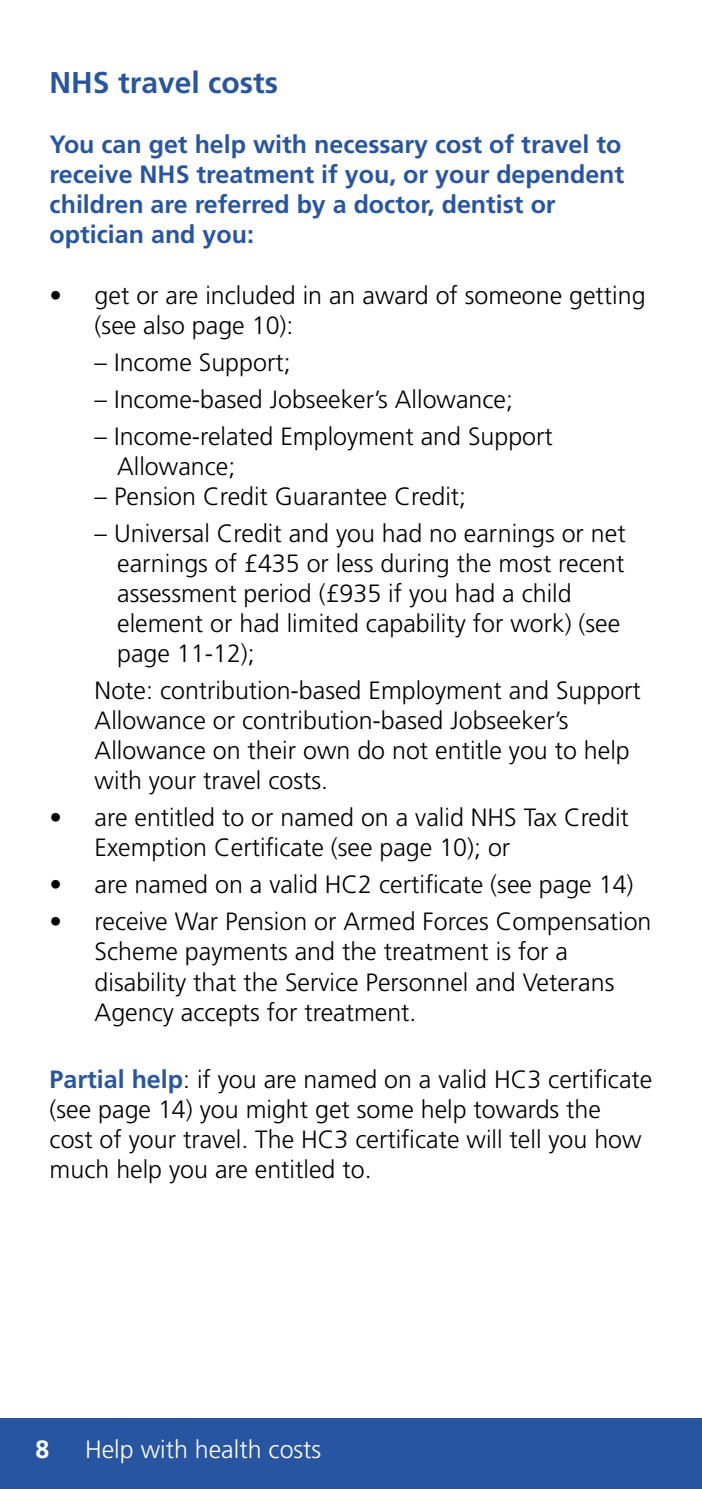
<style>
.page{position:relative;width:702px;height:1489px;background:#fff}
.page>*{position:absolute;margin:0;border:0;box-sizing:border-box;transform-origin:0 0}
.t1{font:700 30px "Frutiger LT Std";color:#2855a2}
.t2{font:300 25px/30px "Frutiger LT Std";color:#000}
.t3{font:700 25px/30px "Frutiger LT Std";color:#2855a2}
.t4{font:300 25px "Frutiger LT Std";color:#fff}
.t5{font:700 25px "Frutiger LT Std";color:#fff}
.s1{font-weight:700;color:#2855a2}
</style>
<div class="page">
<div style="left:0;top:1417px;width:702px;height:71px;background:#2855a2"></div>
<p class="t1" style="left:50px;top:65px;width:230px">NHS travel costs</p>
<p class="t3" style="left:50px;top:130px;width:576px">You can get help with necessary cost of travel to receive NHS treatment if you, or your dependent children are referred by a doctor, dentist or optician and you:</p>
<p class="t2" style="left:95px;top:280px;width:552px;text-indent:-45px">• get or are included in an award of someone getting (see also page 10):</p>
<p class="t2" style="left:95px;top:347px;width:197px">– Income Support;</p>
<p class="t2" style="left:95px;top:384px;width:420px">– Income-based Jobseeker’s Allowance;</p>
<p class="t2" style="left:117px;top:421px;width:437px;text-indent:-22px">– Income-related Employment and Support<br>Allowance;</p>
<p class="t2" style="left:95px;top:481px;width:373px">– Pension Credit Guarantee Credit;</p>
<p class="t2" style="left:117px;top:518px;width:510px;text-indent:-22px">– Universal Credit and you had no earnings or net earnings of £435 or less during the most recent assessment period (£935 if you had a child element or had limited capability for work) (see page 11-12);</p>
<p class="t2" style="left:95px;top:675px;width:547px">Note: contribution-based Employment and Support Allowance or contribution-based Jobseeker’s Allowance on their own do not entitle you to help with your travel costs.</p>
<p class="t2" style="left:95px;top:803px;width:535px;text-indent:-45px">• are entitled to or named on a valid NHS Tax Credit<br>Exemption Certificate (see page 10); or</p>
<p class="t2" style="left:50px;top:870px;width:585px">• are named on a valid HC2 certificate (see page 14)</p>
<p class="t2" style="left:95px;top:907px;width:558px;text-indent:-45px">• receive War Pension or Armed Forces Compensation Scheme payments and the treatment is for a disability that the Service Personnel and Veterans Agency accepts for treatment.</p>
<p class="t2" style="left:50px;top:1064px;width:604px"><span class="s1">Partial help</span>: if you are named on a valid HC3 certificate (see page 14) you might get some help towards the<br>cost of your travel. The HC3 certificate will tell you how much help you are entitled to.</p>
<p class="t5" style="left:35px;top:1434px;width:15px">8</p>
<p class="t4" style="left:85px;top:1435px;width:238px">Help with health costs</p>
</div>
